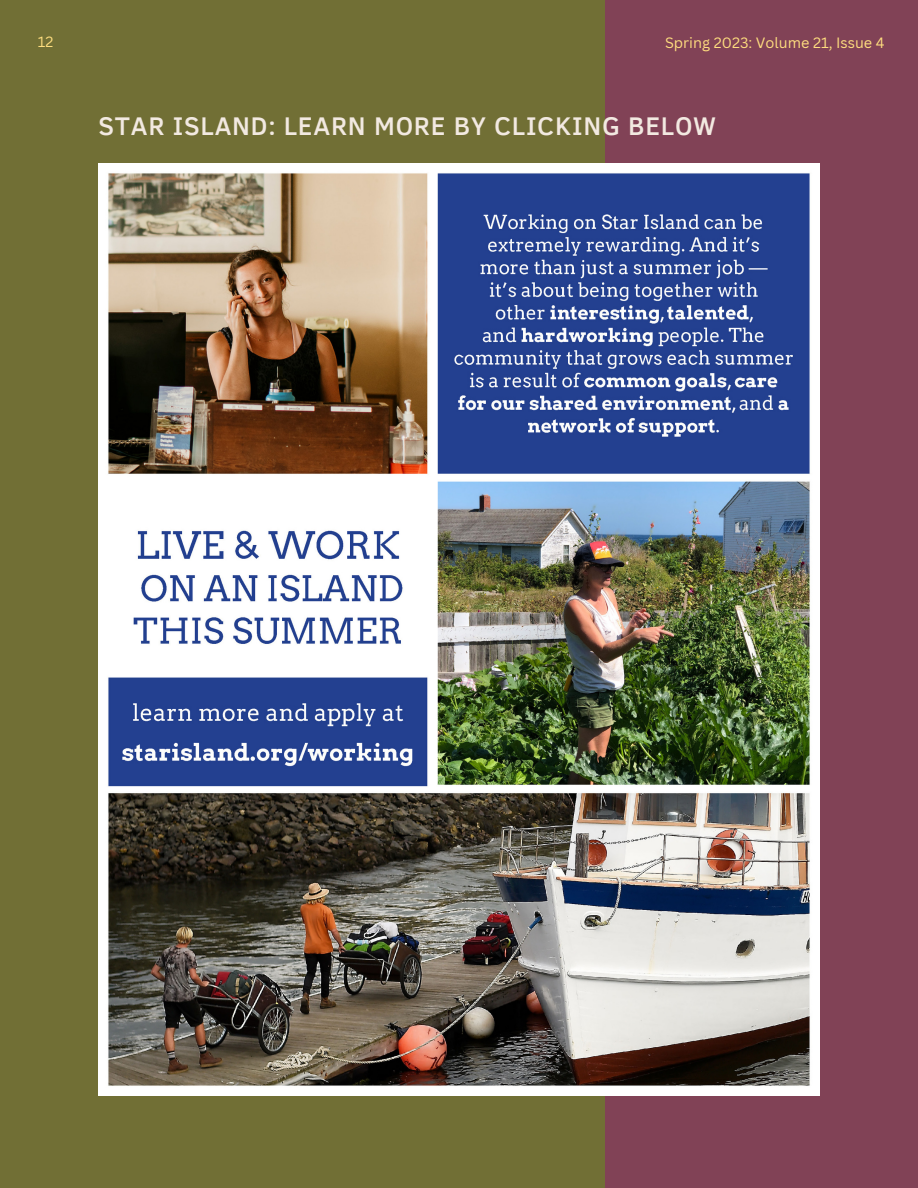
<style>
.page{position:relative;width:918px;height:1188px;background:#716f35}
.page>*{position:absolute;margin:0;border:0;box-sizing:border-box;transform-origin:0 0}
.t1{font:500 26.25px "Clear Sans";letter-spacing:.03em;color:#f2e9e1}
.t2{font:14.55px "Canva Sans";color:#ffde7f}
.t3{font:14.4px "Canva Sans";color:#ffde7f}
</style>
<div class="page">
<div style="left:605px;top:0;width:313px;height:1188px;background:#814256"></div>
<img style="left:98px;top:163px;width:722px;height:933px">
<p class="t3" style="left:38px;top:32px;width:17px">12</p>
<p class="t2" style="left:665px;top:33px;width:221px">Spring 2023: Volume 21, Issue 4</p>
<p class="t1" style="left:98px;top:107px;width:619px">STAR ISLAND: LEARN MORE BY CLICKING BELOW</p>
</div>
